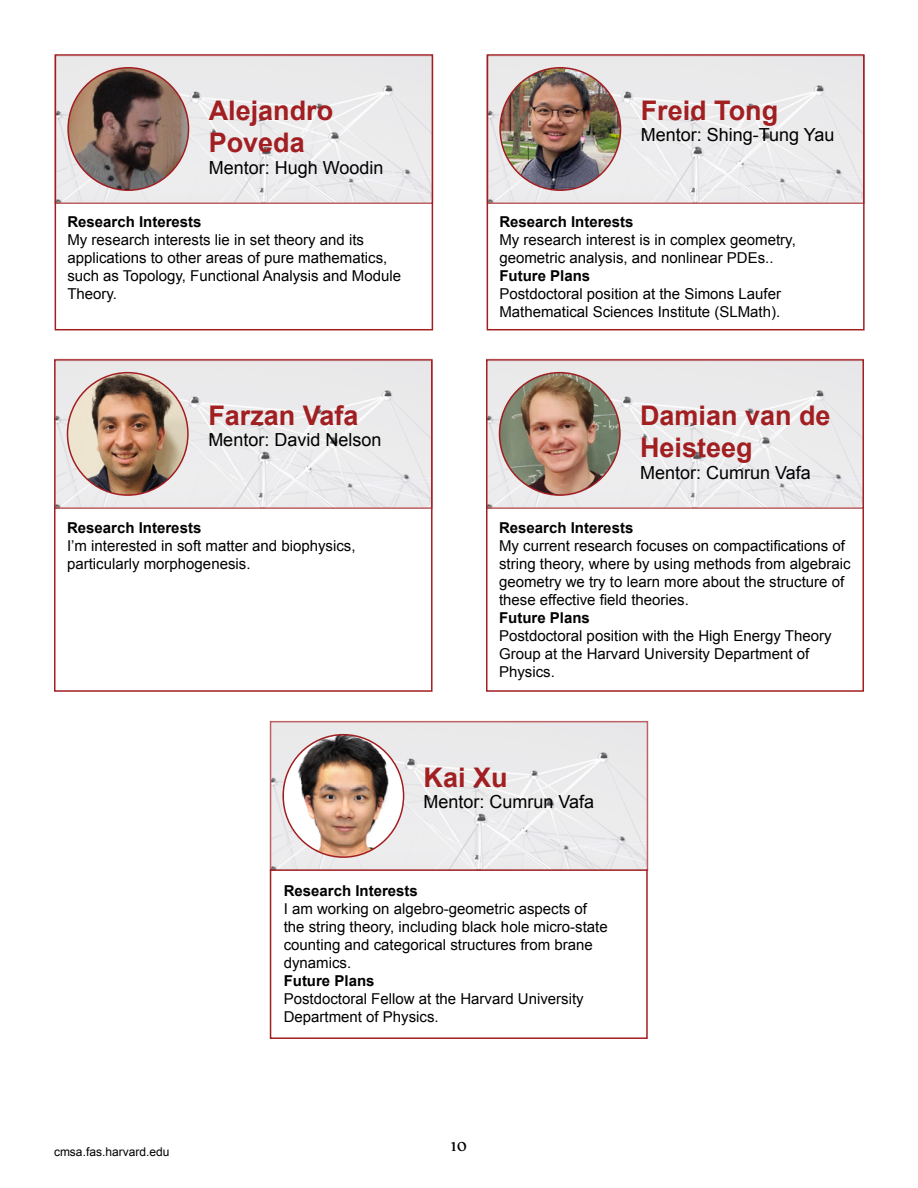
<style>
.page{position:relative;width:918px;height:1188px;background:#fff}
.page>*{position:absolute;margin:0;border:0;box-sizing:border-box;transform-origin:0 0}
.t1{font:700 27px/32.4px "Arial";color:#a11e21}
.t2{font:21px "Anziano Pro";color:#000}
.t3{font:18px "Arial";color:#000}
.t4{font:15px/18px "Arial";color:#000}
.t5{font:700 15px "Arial";color:#000}
.t6{font:12px "Arial";color:#000}
</style>
<div class="page">
<img style="left:58px;top:57px;width:372px;height:144px">
<div style="left:55px;top:54px;width:378px;height:150px;border:2px solid #a11e21"></div>
<img style="left:490px;top:57px;width:371px;height:144px">
<div style="left:487px;top:54px;width:377px;height:150px;border:2px solid #a11e21"></div>
<img style="left:489px;top:362px;width:372px;height:144px">
<div style="left:486px;top:359px;width:378px;height:150px;border:2px solid #a11e21"></div>
<img style="left:57px;top:362px;width:373px;height:144px">
<div style="left:54px;top:359px;width:379px;height:150px;border:2px solid #a11e21"></div>
<img style="left:68px;top:68px;width:121px;height:122px">
<div style="left:67px;top:67px;width:122px;height:124px;border:2px solid #a11e21;border-radius:50%"></div>
<img style="left:500px;top:68px;width:121px;height:122px">
<div style="left:499px;top:67px;width:122px;height:124px;border:2px solid #a11e21;border-radius:50%"></div>
<img style="left:68px;top:373px;width:120px;height:122px">
<div style="left:67px;top:372px;width:122px;height:124px;border:2px solid #a11e21;border-radius:50%"></div>
<img style="left:500px;top:373px;width:120px;height:122px">
<div style="left:499px;top:372px;width:122px;height:124px;border:2px solid #a11e21;border-radius:50%"></div>
<div style="left:270px;top:869px;width:378px;height:170px;border:2px solid #a11e21"></div>
<img style="left:273px;top:724px;width:372px;height:144px">
<img style="left:283px;top:735px;width:121px;height:122px">
<div style="left:282px;top:734px;width:122px;height:124px;border:2px solid #a11e21;border-radius:50%"></div>
<h1 class="t1" style="left:209px;top:94px;width:126px">Alejandro<br>Poveda</h1>
<p class="t3" style="left:209px;top:157px;width:176px">Mentor: Hugh Woodin</p>
<p class="t5" style="left:67px;top:214px;width:136px">Research Interests</p>
<p class="t4" style="left:67px;top:231px;width:335px">My research interests lie in set theory and its applications to other areas of pure mathematics, such as Topology, Functional Analysis and Module Theory.</p>
<h1 class="t1" style="left:208px;top:399px;width:152px">Farzan Vafa</h1>
<p class="t3" style="left:208px;top:430px;width:175px">Mentor: David Nelson</p>
<p class="t5" style="left:67px;top:519px;width:136px">Research Interests</p>
<p class="t4" style="left:67px;top:536px;width:290px">I’m interested in soft matter and biophysics, particularly morphogenesis.</p>
<h1 class="t1" style="left:641px;top:94px;width:139px">Freid Tong</h1>
<p class="t3" style="left:641px;top:125px;width:195px">Mentor: Shing-Tung Yau</p>
<p class="t5" style="left:499px;top:214px;width:136px">Research Interests</p>
<p class="t4" style="left:499px;top:231px;width:298px">My research interest is in complex geometry, geometric analysis, and nonlinear PDEs..</p>
<p class="t5" style="left:499px;top:268px;width:92px">Future Plans</p>
<p class="t4" style="left:499px;top:285px;width:283px">Postdoctoral position at the Simons Laufer<br>Mathematical Sciences Institute (SLMath).</p>
<h1 class="t1" style="left:640px;top:399px;width:192px">Damian van de<br>Heisteeg</h1>
<p class="t3" style="left:640px;top:462px;width:172px">Mentor: Cumrun Vafa</p>
<p class="t5" style="left:499px;top:519px;width:136px">Research Interests</p>
<p class="t4" style="left:499px;top:536px;width:353px">My current research focuses on compactifications of string theory, where by using methods from algebraic geometry we try to learn more about the structure of these effective field theories.</p>
<p class="t5" style="left:499px;top:609px;width:92px">Future Plans</p>
<p class="t4" style="left:499px;top:626px;width:334px">Postdoctoral position with the High Energy Theory<br>Group at the Harvard University Department of<br>Physics.</p>
<h1 class="t1" style="left:424px;top:761px;width:86px">Kai Xu</h1>
<p class="t3" style="left:424px;top:792px;width:172px">Mentor: Cumrun Vafa</p>
<p class="t6" style="left:54px;top:1145px;width:117px">cmsa.fas.harvard.edu</p>
<p class="t5" style="left:284px;top:882px;width:136px">Research Interests</p>
<p class="t4" style="left:284px;top:900px;width:326px">I am working on algebro-geometric aspects of the string theory, including black hole micro-state counting and categorical structures from brane dynamics.</p>
<p class="t5" style="left:284px;top:972px;width:92px">Future Plans</p>
<p class="t4" style="left:284px;top:990px;width:302px">Postdoctoral Fellow at the Harvard University<br>Department of Physics.</p>
<h2 class="t2" style="left:450px;top:1131px;width:19px">10</h2>
</div>
